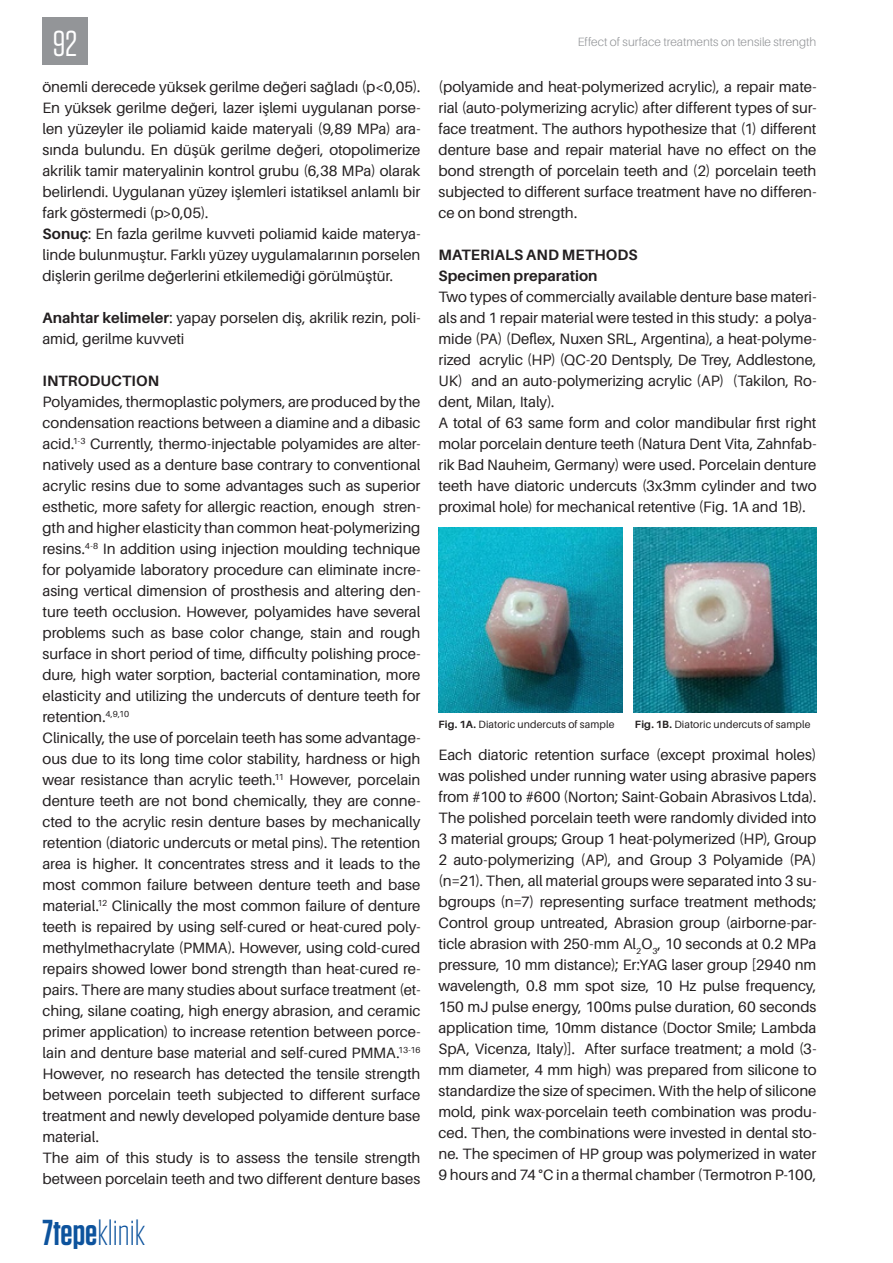
<style>
.page{position:relative;width:893px;height:1263px;background:#fff}
.page>*{position:absolute;margin:0;border:0;box-sizing:border-box;transform-origin:0 0}
.t1{font:300 36px "Tungsten";color:#0d539d}
.t2{font:36px "Tungsten";color:#fff}
.t3{font:15px/21px "Aileron";letter-spacing:-.005em;color:#231f20;text-align:justify}
.t4{font:700 15px "Aileron";letter-spacing:.01em;color:#231f20}
.t5{font:300 12px "Aileron";color:#939598}
.t6{font:10.5px "Aileron";letter-spacing:.005em;color:#231f20}
.s1{font-weight:700}
.s2{font-weight:600}
</style>
<div class="page">
<div style="left:43px;top:18px;width:45px;height:47px;background:#939598"></div>
<img style="left:438px;top:528px;width:185px;height:184px">
<img style="left:633px;top:528px;width:183px;height:184px">
<h1 class="t2" style="left:53px;top:25px;width:26px">92</h1>
<p class="t3" style="left:43px;top:77px;width:379px">önemli derecede yüksek gerilme değeri sağladı (p&lt;0,05).<br>En yüksek gerilme değeri, lazer işlemi uygulanan porse&shy;len yüzeyler ile poliamid kaide materyali (9,89 MPa) ara&shy;sında bulundu. En düşük gerilme değeri, otopolimerize akrilik tamir materyalinin kontrol grubu (6,38 MPa) olarak belirlendi. Uygulanan yüzey işlemleri istatiksel anlamlı bir fark göstermedi (p&gt;0,05).</p>
<p class="t3" style="left:43px;top:224px;width:379px"><span class="s1">Sonuç</span>: En fazla gerilme kuvveti poliamid kaide materya&shy;linde bulunmuştur. Farklı yüzey uygulamalarının porselen dişlerin gerilme değerlerini etkilemediği görülmüştür.</p>
<p class="t3" style="left:43px;top:308px;width:379px"><span class="s1">Anahtar kelimeler</span>: yapay porselen diş, akrilik rezin, poli&shy;amid, gerilme kuvveti</p>
<p class="t4" style="left:43px;top:373px;width:118px">INTRODUCTION</p>
<p class="t3" style="left:43px;top:392px;width:379px">Polyamides, thermoplastic polymers, are produced by the condensation reactions between a diamine and a dibasic acid.<sup>1-3</sup> Currently, thermo-injectable polyamides are alter&shy;natively used as a denture base contrary to conventional acrylic resins due to some advantages such as superior esthetic, more safety for allergic reaction, enough stren&shy;gth and higher elasticity than common heat-polymerizing resins.<sup>4-8</sup> In addition using injection moulding technique for polyamide laboratory procedure can eliminate incre&shy;asing vertical dimension of prosthesis and altering den&shy;ture teeth occlusion. However, polyamides have several problems such as base color change, stain and rough surface in short period of time, difficulty polishing proce&shy;dure, high water sorption, bacterial contamination, more elasticity and utilizing the undercuts of denture teeth for retention.<sup>4,9,10</sup></p>
<p class="t3" style="left:43px;top:728px;width:379px">Clinically, the use of porcelain teeth has some advantage&shy;ous due to its long time color stability, hardness or high wear resistance than acrylic teeth.<sup>11</sup> However, porcelain denture teeth are not bond chemically, they are conne&shy;cted to the acrylic resin denture bases by mechanically retention (diatoric undercuts or metal pins). The retention area is higher. It concentrates stress and it leads to the most common failure between denture teeth and base material.<sup>12</sup> Clinically the most common failure of denture teeth is repaired by using self-cured or heat-cured poly&shy;methylmethacrylate (PMMA). However, using cold-cured repairs showed lower bond strength than heat-cured re&shy;pairs. There are many studies about surface treatment (et&shy;ching, silane coating, high energy abrasion, and ceramic primer application) to increase retention between porce&shy;lain and denture base material and self-cured PMMA.<sup>13-16<br></sup>However, no research has detected the tensile strength between porcelain teeth subjected to different surface treatment and newly developed polyamide denture base material.</p>
<p class="t3" style="left:43px;top:1148px;width:379px">The aim of this study is to assess the tensile strength between porcelain teeth and two different denture bases</p>
<h1 class="t1" style="left:43px;top:1214px;width:104px"><span class="s2">7tepe</span>klinik</h1>
<p class="t5" style="left:578px;top:35px;width:240px">Effect of surface treatments on tensile strength</p>
<p class="t3" style="left:438px;top:77px;width:379px">(polyamide and heat-polymerized acrylic), a repair mate&shy;rial (auto-polymerizing acrylic) after different types of sur&shy;face treatment. The authors hypothesize that (1) different denture base and repair material have no effect on the bond strength of porcelain teeth and (2) porcelain teeth subjected to different surface treatment have no differen&shy;ce on bond strength.</p>
<p class="t4" style="left:438px;top:247px;width:201px">MATERIALS AND METHODS</p>
<p class="t4" style="left:438px;top:268px;width:161px">Specimen preparation</p>
<p class="t3" style="left:438px;top:287px;width:379px">Two types of commercially available denture base materi&shy;als and 1 repair material were tested in this study: a polya&shy;mide (PA) (Deflex, Nuxen SRL, Argentina), a heat-polyme&shy;rized acrylic (HP) (QC-20 Dentsply, De Trey, Addlestone, UK) and an auto-polymerizing acrylic (AP) (Takilon, Ro&shy;dent, Milan, Italy).</p>
<p class="t3" style="left:438px;top:413px;width:379px">A total of 63 same form and color mandibular first right molar porcelain denture teeth (Natura Dent Vita, Zahnfab&shy;rik Bad Nauheim, Germany) were used. Porcelain denture teeth have diatoric undercuts (3x3mm cylinder and two proximal hole) for mechanical retentive (Fig. 1A and 1B).</p>
<p class="t6" style="left:438px;top:719px;width:178px"><span class="s1">Fig. 1A.</span> Diatoric undercuts of sample</p>
<p class="t6" style="left:635px;top:719px;width:177px"><span class="s1">Fig. 1B.</span> Diatoric undercuts of sample</p>
<p class="t3" style="left:438px;top:744px;width:379px">Each diatoric retention surface (except proximal holes) was polished under running water using abrasive papers from #100 to #600 (Norton; Saint-Gobain Abrasivos Ltda).<br>The polished porcelain teeth were randomly divided into 3 material groups; Group 1 heat-polymerized (HP), Group 2 auto-polymerizing (AP), and Group 3 Polyamide (PA) (n=21). Then, all material groups were separated into 3 su&shy;bgroups (n=7) representing surface treatment methods; Control group untreated, Abrasion group (airborne-par&shy;ticle abrasion with 250-mm Al<sub>2</sub>O<sub>3</sub>, 10 seconds at 0.2 MPa pressure, 10 mm distance); Er:YAG laser group [2940 nm wavelength, 0.8 mm spot size, 10 Hz pulse frequency, 150 mJ pulse energy, 100ms pulse duration, 60 seconds application time, 10mm distance (Doctor Smile; Lambda SpA, Vicenza, Italy)]. After surface treatment; a mold (3- mm diameter, 4 mm high) was prepared from silicone to standardize the size of specimen. With the help of silicone mold, pink wax-porcelain teeth combination was produ&shy;ced. Then, the combinations were invested in dental sto&shy;ne. The specimen of HP group was polymerized in water 9 hours and 74 °C in a thermal chamber (Termotron P-100,</p>
</div>
